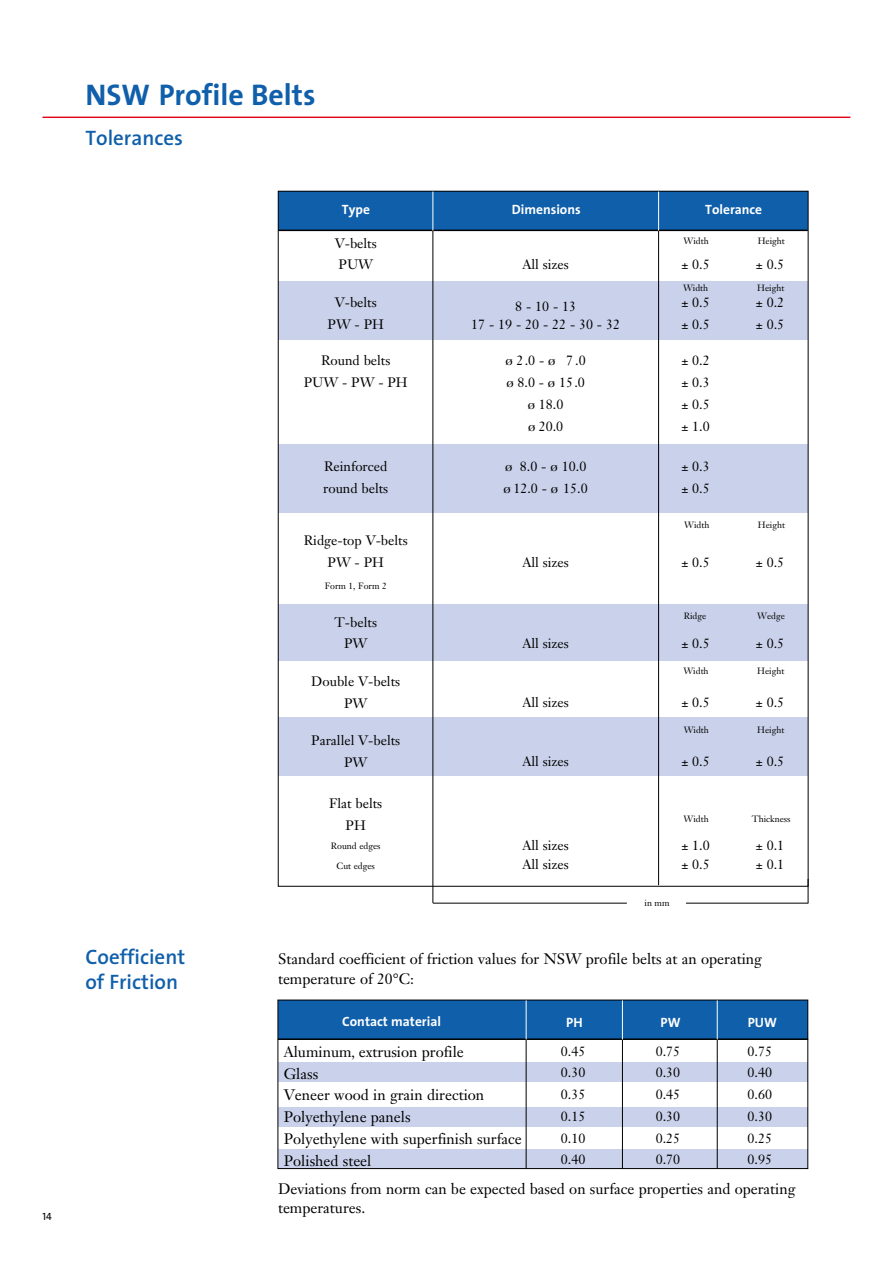
<style>
.page{position:relative;width:893px;height:1263px;background:#fff}
.page>*{position:absolute;margin:0;border:0;box-sizing:border-box;transform-origin:0 0}
.t1{font:700 30px "The Sans";color:#105faa}
.t2{font:600 21px/24px "The Sans";color:#105faa}
.t3{font:15px/21.8px "Janson Text";color:#000}
.t4{font:13.5px/21.8px "Janson Text";color:#000;text-align:center}
.t5{font:700 13.5px "The Sans";color:#fff}
.t6{font:10.5px "The Sans Caps";color:#000}
.t7{font:9px/19.5px "Janson Text";color:#000;text-align:center}
.s1{font-size:13.5px}
</style>
<div class="page">
<div style="left:278px;top:1149px;width:530px;height:20px;background:#cad2eb"></div>
<div style="left:278px;top:1107px;width:530px;height:20px;background:#cad2eb"></div>
<div style="left:278px;top:1062px;width:530px;height:20px;background:#cad2eb"></div>
<hr style="left:43px;top:117px;width:807px;height:1px;background:#e40018">
<div style="left:278px;top:717px;width:530px;height:59px;background:#cad2eb"></div>
<div style="left:278px;top:605px;width:530px;height:56px;background:#cad2eb"></div>
<div style="left:278px;top:444px;width:530px;height:69px;background:#cad2eb"></div>
<div style="left:278px;top:281px;width:530px;height:59px;background:#cad2eb"></div>
<div style="left:278px;top:191px;width:530px;height:39px;background:#105faa"></div>
<hr style="left:432px;top:231px;width:1px;height:672px;background:#000">
<hr style="left:278px;top:230px;width:529px;height:1px;background:#000">
<hr style="left:432px;top:192px;width:1px;height:39px;background:#fff">
<hr style="left:658px;top:231px;width:1px;height:654px;background:#000">
<hr style="left:658px;top:192px;width:1px;height:39px;background:#fff">
<hr style="left:433px;top:903px;width:194px;height:1px;background:#000">
<hr style="left:686px;top:903px;width:122px;height:1px;background:#000">
<svg style="left:808px;top:879px;width:1px;height:24px"></svg>
<div style="left:278px;top:1000px;width:529px;height:39px;background:#105faa"></div>
<div style="left:278px;top:1000px;width:530px;height:169px;border:1px solid #000"></div>
<hr style="left:278px;top:1038px;width:530px;height:2px;background:#000">
<hr style="left:526px;top:1040px;width:1px;height:129px;background:#000">
<hr style="left:526px;top:1000px;width:1px;height:39px;background:#fff">
<hr style="left:622px;top:1040px;width:1px;height:129px;background:#000">
<hr style="left:622px;top:1000px;width:1px;height:39px;background:#fff">
<hr style="left:717px;top:1040px;width:1px;height:129px;background:#000">
<hr style="left:717px;top:1000px;width:1px;height:39px;background:#fff">
<p class="t6" style="left:43px;top:1208px;width:11px">14</p>
<h1 class="t1" style="left:85px;top:69px;width:232px">NSW Profile Belts</h1>
<h2 class="t2" style="left:85px;top:125px;width:99px">Tolerances</h2>
<p class="t5" style="left:342px;top:198px;width:30px">Type</p>
<p class="t5" style="left:512px;top:198px;width:70px">Dimensions</p>
<p class="t5" style="left:705px;top:198px;width:59px">Tolerance</p>
<h2 class="t2" style="left:85px;top:945px;width:101px">Coefficient of Friction</h2>
<p class="t4" style="left:335px;top:232px;width:43px;text-align:left">V-belts<br>PUW</p>
<p class="t4" style="left:327px;top:291px;width:58px">V-belts<br>PW - PH</p>
<p class="t4" style="left:304px;top:350px;width:105px">Round belts<br>PUW - PW - PH</p>
<p class="t4" style="left:323px;top:456px;width:67px;text-align:left">Reinforced round belts</p>
<p class="t4" style="left:304px;top:530px;width:105px">Ridge-top V-belts<br>PW - PH</p>
<p class="t7" style="left:325px;top:576px;width:64px">Form 1, Form 2</p>
<p class="t4" style="left:334px;top:611px;width:44px">T-belts<br>PW</p>
<p class="t4" style="left:311px;top:670px;width:90px">Double V-belts<br>PW</p>
<p class="t4" style="left:311px;top:729px;width:91px">Parallel V-belts<br>PW</p>
<p class="t4" style="left:329px;top:792px;width:55px">Flat belts<br>PH</p>
<p class="t7" style="left:331px;top:836px;width:51px">Round edges<br>Cut edges</p>
<p class="t4" style="left:522px;top:254px;width:48px">All sizes</p>
<p class="t4" style="left:471px;top:298px;width:150px;line-height:18px">8 - 10 - 13<br>17 - 19 - 20 - 22 - 30 - 32</p>
<p class="t4" style="left:506px;top:350px;width:82px">ø 2.0 - ø 7.0 ø 8.0 - ø 15.0 ø 18.0<br>ø 20.0</p>
<p class="t4" style="left:504px;top:455px;width:86px;text-align:left">ø 8.0 - ø 10.0 ø 12.0 - ø 15.0</p>
<p class="t7" style="left:684px;top:231px;width:27px">Width</p>
<p class="t7" style="left:758px;top:231px;width:29px">Height</p>
<p class="t7" style="left:683px;top:278px;width:27px">Width</p>
<p class="t7" style="left:757px;top:278px;width:29px">Height</p>
<p class="t4" style="left:681px;top:254px;width:30px">± 0.5</p>
<p class="t4" style="left:756px;top:254px;width:30px">± 0.5</p>
<p class="t4" style="left:681px;top:291px;width:30px">± 0.5</p>
<p class="t4" style="left:756px;top:291px;width:30px">± 0.2</p>
<p class="t4" style="left:681px;top:313px;width:30px">± 0.5</p>
<p class="t4" style="left:756px;top:313px;width:30px">± 0.5</p>
<p class="t4" style="left:681px;top:350px;width:30px;text-align:justify">± 0.2 ± 0.3 ± 0.5 ± 1.0</p>
<p class="t4" style="left:681px;top:455px;width:30px;text-align:left">± 0.3 ± 0.5</p>
<p class="t7" style="left:684px;top:515px;width:27px">Width</p>
<p class="t7" style="left:758px;top:515px;width:29px">Height</p>
<p class="t4" style="left:522px;top:551px;width:48px">All sizes</p>
<p class="t4" style="left:681px;top:551px;width:30px">± 0.5</p>
<p class="t4" style="left:756px;top:551px;width:30px">± 0.5</p>
<p class="t7" style="left:684px;top:606px;width:24px">Ridge</p>
<p class="t7" style="left:757px;top:606px;width:29px">Wedge</p>
<p class="t4" style="left:522px;top:632px;width:48px">All sizes</p>
<p class="t4" style="left:681px;top:632px;width:30px">± 0.5</p>
<p class="t4" style="left:756px;top:632px;width:30px">± 0.5</p>
<p class="t7" style="left:683px;top:661px;width:27px">Width</p>
<p class="t7" style="left:757px;top:661px;width:29px">Height</p>
<p class="t4" style="left:522px;top:692px;width:48px">All sizes</p>
<p class="t4" style="left:681px;top:691px;width:30px">± 0.5</p>
<p class="t4" style="left:756px;top:691px;width:30px">± 0.5</p>
<p class="t7" style="left:684px;top:719px;width:27px">Width</p>
<p class="t7" style="left:757px;top:719px;width:29px">Height</p>
<p class="t4" style="left:522px;top:750px;width:48px">All sizes</p>
<p class="t4" style="left:681px;top:750px;width:30px">± 0.5</p>
<p class="t4" style="left:756px;top:750px;width:30px">± 0.5</p>
<p class="t7" style="left:684px;top:809px;width:27px">Width</p>
<p class="t7" style="left:752px;top:809px;width:40px">Thickness</p>
<p class="t4" style="left:522px;top:835px;width:48px;line-height:19.5px;text-align:left">All sizes<br>All sizes</p>
<p class="t4" style="left:681px;top:834px;width:30px">± 1.0</p>
<p class="t4" style="left:756px;top:834px;width:30px">± 0.1</p>
<p class="t4" style="left:681px;top:854px;width:30px">± 0.5</p>
<p class="t4" style="left:756px;top:854px;width:30px">± 0.1</p>
<p class="t7" style="left:645px;top:893px;width:27px">in mm</p>
<p class="t3" style="left:278px;top:949px;width:485px;line-height:19.5px">Standard coefficient of friction values for NSW profile belts at an operating temperature of 20°C:</p>
<p class="t5" style="left:661px;top:1011px;width:22px">PW</p>
<p class="t5" style="left:748px;top:1011px;width:31px">PUW</p>
<p class="t4" style="left:656px;top:1040px;width:26px;text-align:justify">0.75<br>0.30<br>0.45<br>0.30<br>0.25<br>0.70</p>
<p class="t4" style="left:747px;top:1040px;width:26px;text-align:justify">0.75<br>0.40<br>0.60<br>0.30<br>0.25<br>0.95</p>
<p class="t3" style="left:278px;top:1178px;width:519px;line-height:19.5px">Deviations from norm can be expected based on surface properties and operating temperatures.</p>
<p class="t5" style="left:342px;top:1010px;width:100px">Contact material</p>
<p class="t5" style="left:566px;top:1011px;width:18px">PH</p>
<p class="t3" style="left:284px;top:1041px;width:239px">Aluminum<span class="s1">,</span> extrusion profile<br>Glass<br>Veneer wood in grain direction<br>Polyethylene panels<br>Polyethylene with superfinish surface<br>Polished steel</p>
<p class="t4" style="left:561px;top:1040px;width:26px;text-align:justify">0.45<br>0.30<br>0.35<br>0.15<br>0.10<br>0.40</p>
</div>
